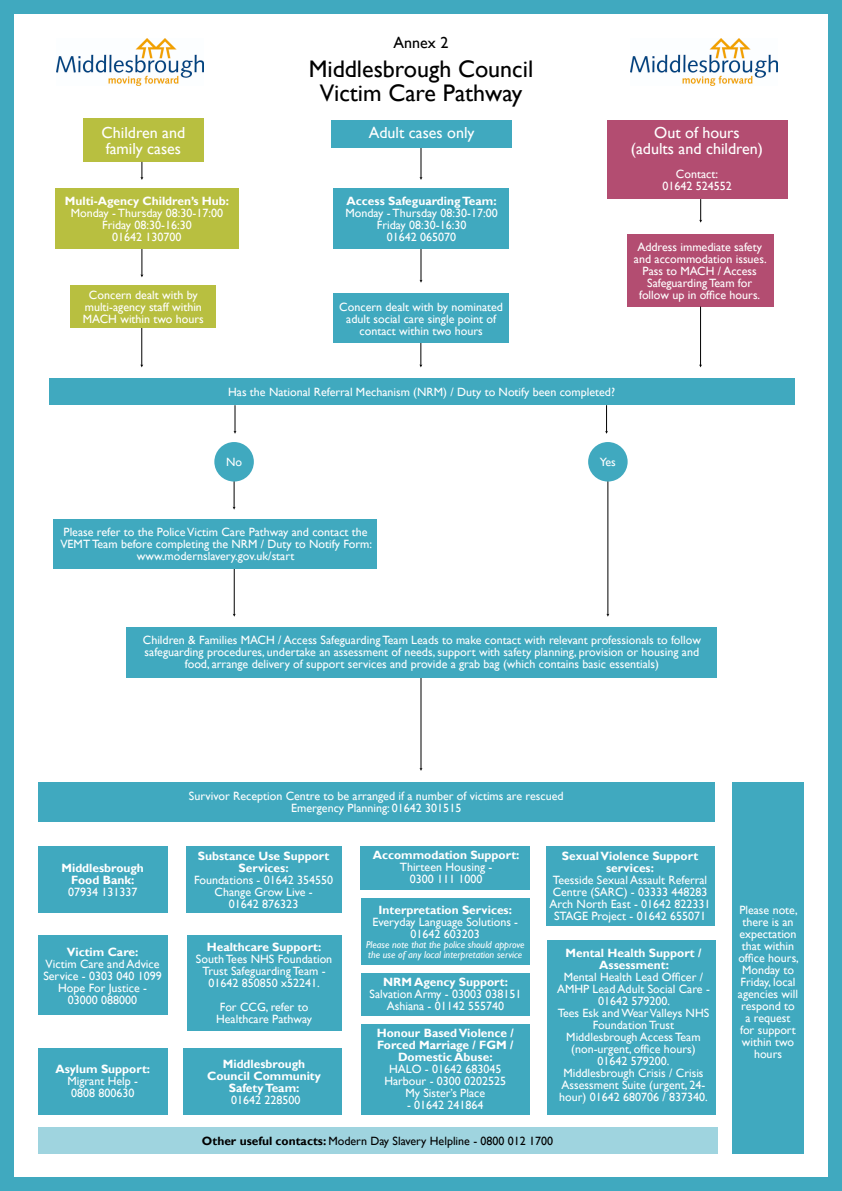
<style>
.page{position:relative;width:842px;height:1191px;background:#40a9bf}
.page>*{position:absolute;margin:0;border:0;box-sizing:border-box;transform-origin:0 0}
.t1{font:24px/24px "Gill Sans";color:#000;text-align:center}
.t2{font:16px/16px "Gill Sans";color:#fff}
.t3{font:16px "Gill Sans";color:#000}
.t4{font:12px/12px "Gill Sans";color:#fff;text-align:center}
.t5{font:700 12px/12px "Gill Sans";color:#fff;text-align:center}
.t6{font:12px "Gill Sans";color:#000}
.t7{font:italic 10px/10px "Gill Sans";color:#fff}
.s1{font-weight:700}
</style>
<div class="page">
<div style="left:14px;top:14px;width:814px;height:1162px;background:#fff"></div>
<img style="left:56px;top:38px;width:147px;height:48px">
<img style="left:631px;top:38px;width:147px;height:48px">
<div style="left:83px;top:119px;width:121px;height:43px;background:#b8bf40"></div>
<div style="left:331px;top:120px;width:180px;height:28px;background:#40a9bf"></div>
<div style="left:607px;top:120px;width:180px;height:79px;background:#b34d71"></div>
<svg style="left:140px;top:162px;width:3px;height:18px"></svg>
<hr style="left:141px;top:328px;width:1px;height:37px;background:#000">
<svg style="left:419px;top:148px;width:3px;height:32px"></svg>
<svg style="left:419px;top:343px;width:3px;height:24px"></svg>
<svg style="left:233px;top:406px;width:3px;height:28px"></svg>
<svg style="left:233px;top:481px;width:3px;height:28px"></svg>
<hr style="left:420px;top:678px;width:1px;height:90px;background:#000">
<hr style="left:234px;top:569px;width:1px;height:45px;background:#000">
<hr style="left:607px;top:481px;width:1px;height:133px;background:#000">
<svg style="left:605px;top:406px;width:3px;height:28px"></svg>
<div style="left:56px;top:188px;width:183px;height:61px;background:#b8bf40"></div>
<div style="left:333px;top:188px;width:176px;height:61px;background:#40a9bf"></div>
<div style="left:333px;top:294px;width:176px;height:49px;background:#40a9bf"></div>
<div style="left:732px;top:782px;width:72px;height:372px;background:#40a9bf"></div>
<div style="left:53px;top:519px;width:324px;height:50px;background:#40a9bf"></div>
<div style="left:71px;top:286px;width:145px;height:42px;background:#b8bf40"></div>
<div style="left:627px;top:234px;width:147px;height:73px;background:#b34d71"></div>
<svg style="left:699px;top:200px;width:3px;height:23px"></svg>
<hr style="left:700px;top:307px;width:1px;height:58px;background:#000">
<svg style="left:140px;top:249px;width:3px;height:28px"></svg>
<hr style="left:420px;top:249px;width:1px;height:31px;background:#000">
<div style="left:49px;top:378px;width:745px;height:27px;background:#40a9bf"></div>
<div style="left:126px;top:627px;width:590px;height:51px;background:#40a9bf"></div>
<div style="left:38px;top:782px;width:676px;height:39px;background:#40a9bf"></div>
<div style="left:38px;top:1127px;width:679px;height:27px;background:#9fd4df"></div>
<div style="left:588px;top:442px;width:40px;height:39px;background:#40a9bf;border-radius:50%"></div>
<div style="left:214px;top:442px;width:40px;height:39px;background:#40a9bf;border-radius:50%"></div>
<div style="left:38px;top:846px;width:129px;height:66px;background:#40a9bf"></div>
<div style="left:360px;top:846px;width:169px;height:44px;background:#40a9bf"></div>
<div style="left:186px;top:846px;width:156px;height:66px;background:#40a9bf"></div>
<div style="left:361px;top:898px;width:168px;height:66px;background:#40a9bf"></div>
<div style="left:38px;top:1048px;width:129px;height:66px;background:#40a9bf"></div>
<div style="left:361px;top:973px;width:169px;height:42px;background:#40a9bf"></div>
<div style="left:183px;top:1048px;width:159px;height:66px;background:#40a9bf"></div>
<div style="left:361px;top:1024px;width:168px;height:90px;background:#40a9bf"></div>
<div style="left:38px;top:935px;width:129px;height:80px;background:#40a9bf"></div>
<div style="left:546px;top:846px;width:169px;height:79px;background:#40a9bf"></div>
<div style="left:187px;top:935px;width:155px;height:96px;background:#40a9bf"></div>
<div style="left:548px;top:940px;width:168px;height:174px;background:#40a9bf"></div>
<h2 class="t3" style="left:394px;top:37px;width:56px">Annex 2</h2>
<h1 class="t1" style="left:309px;top:59px;width:226px">Middlesbrough Council<br>Victim Care Pathway</h1>
<h2 class="t2" style="left:102px;top:126px;width:85px">Children and family cases</h2>
<h2 class="t2" style="left:369px;top:126px;width:107px">Adult cases only</h2>
<h2 class="t2" style="left:631px;top:126px;width:134px;text-align:center">Out of hours (adults and children)</h2>
<p class="t4" style="left:662px;top:169px;width:71px">Contact:<br>01642 524552</p>
<p class="t5" style="left:65px;top:196px;width:166px">Multi-Agency Children’s Hub:</p>
<p class="t4" style="left:71px;top:208px;width:154px">Monday - Thursday 08:30-17:00<br>Friday 08:30-16:30<br>01642 130700</p>
<p class="t5" style="left:347px;top:196px;width:152px">Access Safeguarding Team:</p>
<p class="t4" style="left:345px;top:208px;width:154px">Monday - Thursday 08:30-17:00<br>Friday 08:30-16:30<br>01642 065070</p>
<p class="t4" style="left:634px;top:242px;width:134px">Address immediate safety and accommodation issues.<br>Pass to MACH / Access<br>Safeguarding Team for follow up in office hours.</p>
<p class="t4" style="left:83px;top:290px;width:123px">Concern dealt with by multi-agency staff within<br>MACH within two hours</p>
<p class="t4" style="left:339px;top:302px;width:165px">Concern dealt with by nominated adult social care single point of contact within two hours</p>
<p class="t4" style="left:228px;top:387px;width:388px">Has the National Referral Mechanism (NRM) / Duty to Notify been completed?</p>
<p class="t4" style="left:226px;top:457px;width:17px">No</p>
<p class="t4" style="left:600px;top:457px;width:18px">Yes</p>
<p class="t4" style="left:60px;top:527px;width:313px">Please refer to the Police Victim Care Pathway and contact the<br>VEMT Team before completing the NRM / Duty to Notify Form: www.modernslavery.gov.uk/start</p>
<p class="t4" style="left:143px;top:635px;width:560px">Children &amp; Families MACH / Access Safeguarding Team Leads to make contact with relevant professionals to follow safeguarding procedures, undertake an assessment of needs, support with safety planning, provision or housing and food, arrange delivery of support services and provide a grab bag (which contains basic essentials)</p>
<p class="t5" style="left:62px;top:863px;width:84px">Middlesbrough<br>Food Bank:</p>
<p class="t4" style="left:68px;top:887px;width:71px">07934 131337</p>
<p class="t5" style="left:67px;top:947px;width:73px">Victim Care:</p>
<p class="t4" style="left:43px;top:959px;width:120px">Victim Care and Advice<br>Service - 0303 040 1099<br>Hope For Justice -<br>03000 088000</p>
<p class="t5" style="left:55px;top:1064px;width:96px">Asylum Support:</p>
<p class="t4" style="left:67px;top:1076px;width:72px">Migrant Help -<br>0808 800630</p>
<p class="t4" style="left:189px;top:791px;width:376px">Survivor Reception Centre to be arranged if a number of victims are rescued<br>Emergency Planning: 01642 301515</p>
<p class="t5" style="left:198px;top:851px;width:133px">Substance Use Support<br>Services:</p>
<p class="t4" style="left:194px;top:875px;width:141px">Foundations - 01642 354550<br>Change Grow Live -<br>01642 876323</p>
<p class="t5" style="left:207px;top:942px;width:116px">Healthcare Support:</p>
<p class="t4" style="left:196px;top:954px;width:138px">South Tees NHS Foundation<br>Trust Safeguarding Team -<br>01642 850850 x52241.</p>
<p class="t4" style="left:216px;top:1002px;width:97px">For CCG, refer to<br>Healthcare Pathway</p>
<p class="t5" style="left:207px;top:1059px;width:115px">Middlesbrough<br>Council Community<br>Safety Team:</p>
<p class="t4" style="left:231px;top:1095px;width:71px">01642 228500</p>
<p class="t5" style="left:373px;top:850px;width:148px">Accommodation Support:</p>
<p class="t4" style="left:400px;top:862px;width:94px">Thirteen Housing -<br>0300 111 1000</p>
<p class="t5" style="left:379px;top:905px;width:135px">Interpretation Services:</p>
<p class="t4" style="left:372px;top:917px;width:147px">Everyday Language Solutions -<br>01642 603203</p>
<p class="t7" style="left:366px;top:940px;width:160px">Please note that the police should approve the use of any local interpretation service</p>
<p class="t5" style="left:383px;top:977px;width:126px">NRM Agency Support:</p>
<p class="t4" style="left:370px;top:989px;width:153px">Salvation Army - 03003 038151<br>Ashiana - 01142 555740</p>
<p class="t5" style="left:377px;top:1028px;width:139px">Honour Based Violence /<br>Forced Marriage / FGM /<br>Domestic Abuse:</p>
<p class="t4" style="left:384px;top:1064px;width:123px">HALO - 01642 683045<br>Harbour - 0300 0202525<br>My Sister’s Place</p>
<p class="t4" style="left:407px;top:1100px;width:78px">- 01642 241864</p>
<p class="t5" style="left:562px;top:851px;width:138px">Sexual Violence Support services:</p>
<p class="t4" style="left:550px;top:875px;width:162px">Teesside Sexual Assault Referral<br>Centre (SARC) - 03333 448283<br>Arch North East - 01642 822331<br>STAGE Project - 01642 655071</p>
<p class="t5" style="left:565px;top:948px;width:138px">Mental Health Support /<br>Assessment:</p>
<p class="t4" style="left:557px;top:972px;width:154px">Mental Health Lead Officer /<br>AMHP Lead Adult Social Care -<br>01642 579200.<br>Tees Esk andWear Valleys NHS<br>Foundation Trust<br>Middlesbrough Access Team (non-urgent, office hours)<br>01642 579200.<br>Middlesbrough Crisis / Crisis<br>Assessment Suite (urgent, 24- hour) 01642 680706 / 837340.</p>
<p class="t6" style="left:202px;top:1136px;width:353px"><span class="s1">Other useful contacts:</span> Modern Day Slavery Helpline - 0800 012 1700</p>
<p class="t4" style="left:738px;top:905px;width:62px">Please note, there is an expectation that within office hours,<br>Monday to<br>Friday, local agencies will respond to a request for support within two hours</p>
</div>
